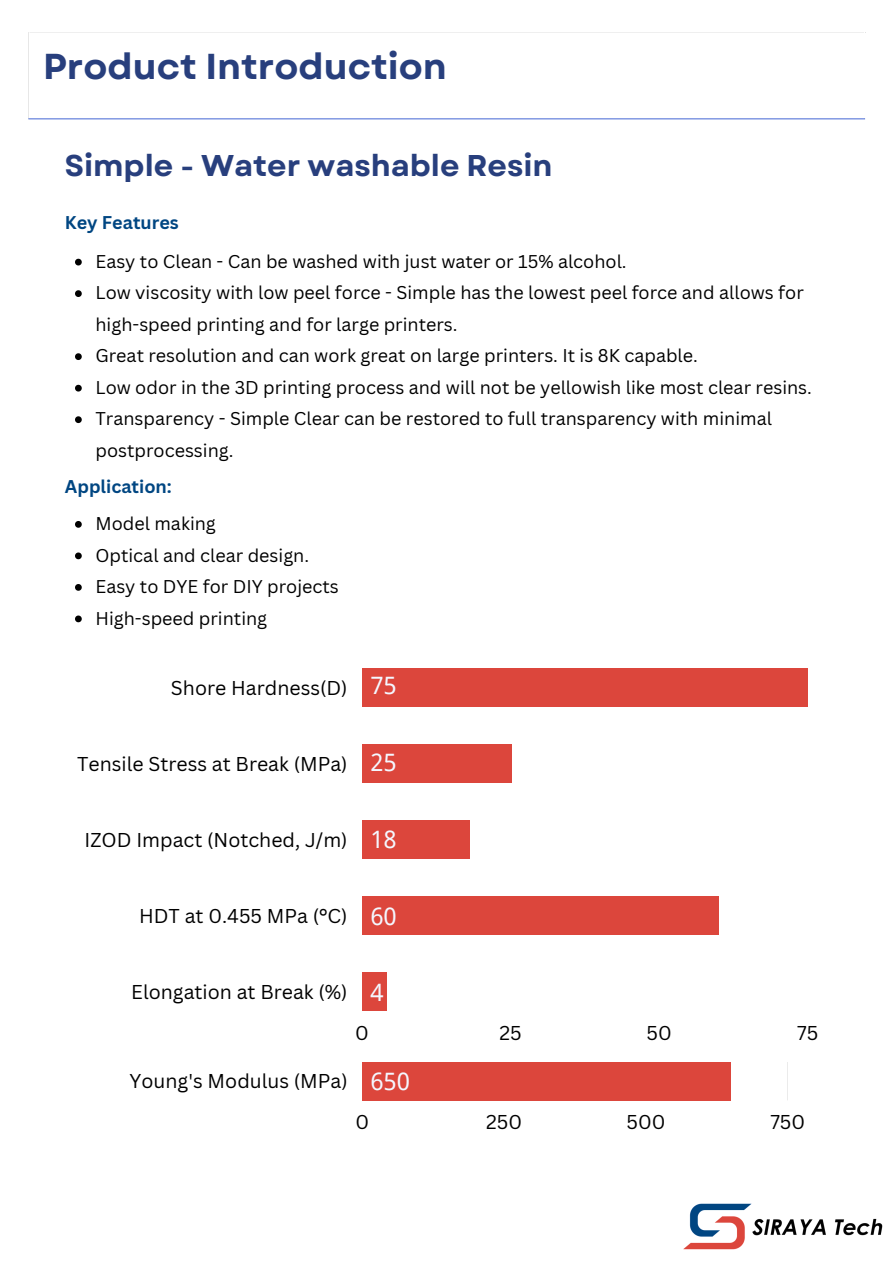
<style>
.page{position:relative;width:893px;height:1264px;background:#fff}
.page>*{position:absolute;margin:0;border:0;box-sizing:border-box;transform-origin:0 0}
.t1{font:700 36px "Garet";color:#283f7d}
.t2{font:700 30px "Garet";color:#283f7d}
.t3{font:24px "Wen Quan Yi Micro Hei";color:#f4f7ff}
.t4{font:19.5px "Canva Sans";color:#000}
.t5{font:18px/31.5px "Canva Sans";color:#000}
.t6{font:700 18px "Canva Sans";color:#004682}
</style>
<div class="page">
<hr style="left:28px;top:118px;width:837px;height:1px;background:#5777d9">
<img style="left:683px;top:1203px;width:200px;height:47px">
<svg style="left:75px;top:259px;width:7px;height:6px"></svg>
<svg style="left:75px;top:290px;width:7px;height:7px"></svg>
<svg style="left:75px;top:353px;width:7px;height:7px"></svg>
<svg style="left:75px;top:385px;width:7px;height:6px"></svg>
<svg style="left:75px;top:416px;width:7px;height:7px"></svg>
<svg style="left:75px;top:521px;width:7px;height:6px"></svg>
<svg style="left:75px;top:552px;width:7px;height:7px"></svg>
<svg style="left:75px;top:584px;width:7px;height:6px"></svg>
<svg style="left:75px;top:615px;width:7px;height:7px"></svg>
<div style="left:362px;top:668px;width:446px;height:38px;background:#dc463c"></div>
<div style="left:362px;top:744px;width:149px;height:38px;background:#dc463c"></div>
<div style="left:362px;top:820px;width:107px;height:38px;background:#dc463c"></div>
<div style="left:362px;top:896px;width:357px;height:38px;background:#dc463c"></div>
<div style="left:362px;top:972px;width:24px;height:38px;background:#dc463c"></div>
<div style="left:362px;top:1061px;width:369px;height:39px;background:#dc463c"></div>
<p class="t1" style="left:43px;top:40px;width:405px">Product Introduction</p>
<h3 class="t2" style="left:65px;top:143px;width:489px">Simple - Water washable Resin</h3>
<p class="t6" style="left:65px;top:210px;width:115px">Key Features</p>
<p class="t5" style="left:95px;top:245px;width:532px">Easy to Clean - Can be washed with just water or 15% alcohol.</p>
<p class="t5" style="left:95px;top:276px;width:709px">Low viscosity with low peel force - Simple has the lowest peel force and allows for high-speed printing and for large printers.</p>
<p class="t5" style="left:95px;top:339px;width:604px">Great resolution and can work great on large printers. It is 8K capable.</p>
<p class="t5" style="left:95px;top:371px;width:718px">Low odor in the 3D printing process and will not be yellowish like most clear resins.</p>
<h3 class="t5" style="left:95px;top:402px;width:678px">Transparency - Simple Clear can be restored to full transparency with minimal postprocessing.</h3>
<p class="t6" style="left:65px;top:473px;width:108px">Application:</p>
<p class="t5" style="left:95px;top:507px;width:122px">Model making</p>
<p class="t5" style="left:95px;top:538px;width:215px">Optical and clear design.</p>
<p class="t5" style="left:95px;top:570px;width:245px">Easy to DYE for DIY projects</p>
<p class="t5" style="left:95px;top:601px;width:173px">High-speed printing</p>
<p class="t4" style="left:171px;top:674px;width:178px">Shore Hardness(D)</p>
<p class="t3" style="left:370px;top:671px;width:28px">75</p>
<p class="t4" style="left:77px;top:750px;width:272px">Tensile Stress at Break (MPa)</p>
<p class="t3" style="left:370px;top:748px;width:28px">25</p>
<p class="t4" style="left:85px;top:826px;width:264px">IZOD Impact (Notched, J/m)</p>
<p class="t3" style="left:370px;top:825px;width:28px">18</p>
<p class="t4" style="left:139px;top:902px;width:210px">HDT at 0.455 MPa (°C)</p>
<p class="t3" style="left:370px;top:902px;width:28px">60</p>
<p class="t4" style="left:131px;top:978px;width:218px">Elongation at Break (%)</p>
<h2 class="t3" style="left:370px;top:978px;width:15px">4</h2>
<p class="t4" style="left:355px;top:1018px;width:15px">0</p>
<p class="t4" style="left:499px;top:1018px;width:24px">25</p>
<p class="t4" style="left:646px;top:1018px;width:27px">50</p>
<p class="t4" style="left:797px;top:1018px;width:23px">75</p>
<p class="t4" style="left:129px;top:1067px;width:220px">Young's Modulus (MPa)</p>
<p class="t3" style="left:370px;top:1067px;width:41px">650</p>
<p class="t4" style="left:355px;top:1108px;width:15px">0</p>
<p class="t4" style="left:486px;top:1108px;width:37px">250</p>
<p class="t4" style="left:626px;top:1108px;width:40px">500</p>
<p class="t4" style="left:770px;top:1108px;width:36px">750</p>
</div>
